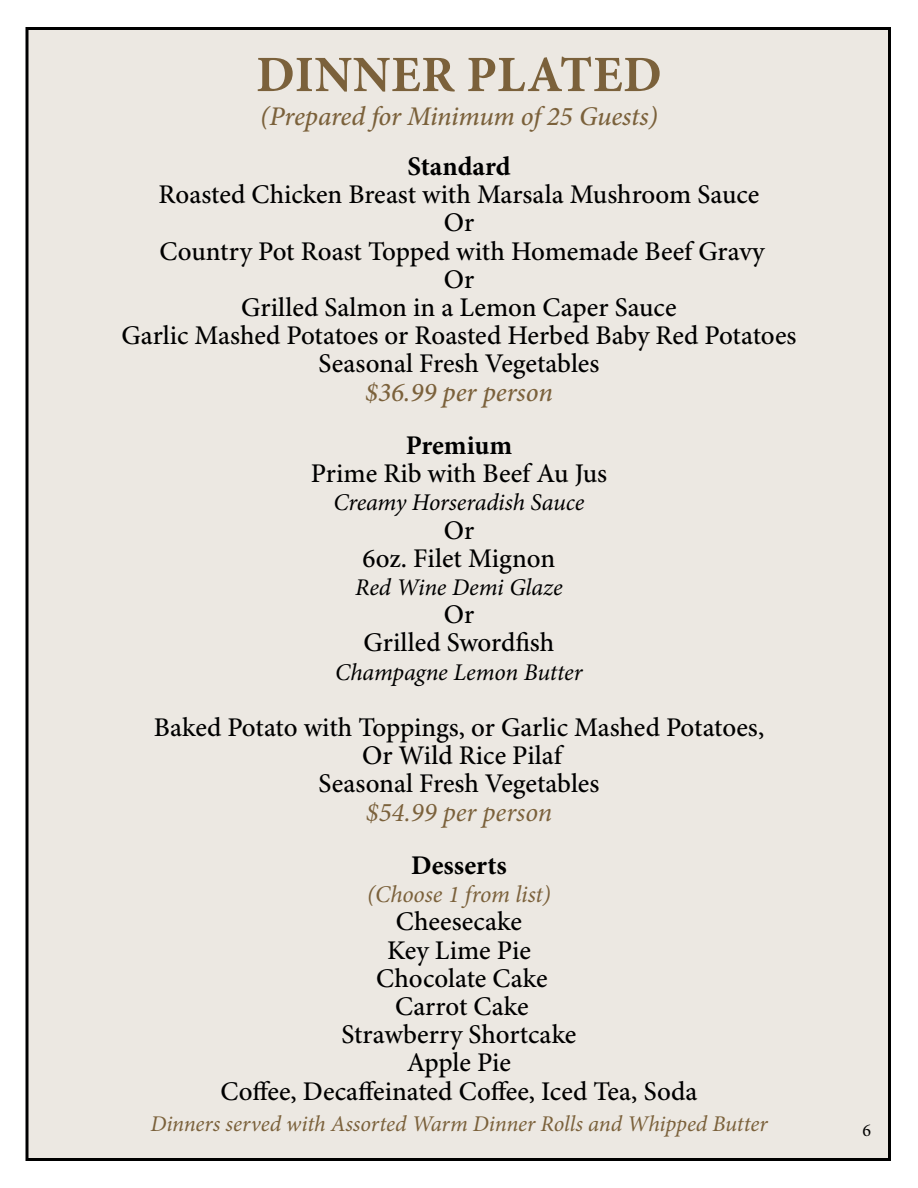
<style>
.page{position:relative;width:918px;height:1188px;background:#fff}
.page>*{position:absolute;margin:0;border:0;box-sizing:border-box;transform-origin:0 0}
.t1{font:700 51px "Minion Pro";letter-spacing:.01em;color:#7b613b}
.t2{font:500 27px/28.2px "Minion Pro";color:#000;text-align:center}
.t3{font:italic 500 27px "Minion Pro";letter-spacing:-.005em;color:#7b613b}
.t4{font:700 27px "Minion Pro";color:#000}
.t5{font:italic 27px "Minion Pro";color:#7b613b}
.t6{font:italic 24px "Minion Pro";letter-spacing:-.005em;color:#000}
.t7{font:italic 24px "Minion Pro";letter-spacing:-.005em;color:#7b613b}
.t8{font:italic 22.5px "Minion Pro";letter-spacing:-.005em;color:#7b613b}
.t9{font:18px "Minion Pro";color:#000}
</style>
<div class="page">
<div style="left:26px;top:27px;width:865px;height:1134px;background:#ece8e2;border:3px solid #000"></div>
<h1 class="t1" style="left:256px;top:39px;width:407px">DINNER PLATED</h1>
<p class="t3" style="left:260px;top:100px;width:399px">(Prepared for Minimum of 25 Guests)</p>
<p class="t4" style="left:407px;top:147px;width:105px">Standard</p>
<p class="t2" style="left:122px;top:182px;width:676px">Roasted Chicken Breast with Marsala Mushroom Sauce<br>Or<br>Country Pot Roast Topped with Homemade Beef Gravy<br>Or<br>Grilled Salmon in a Lemon Caper Sauce<br>Garlic Mashed Potatoes or Roasted Herbed Baby Red Potatoes<br>Seasonal Fresh Vegetables</p>
<p class="t3" style="left:365px;top:376px;width:189px">$36.99 per person</p>
<p class="t4" style="left:406px;top:426px;width:108px">Premium</p>
<p class="t2" style="left:311px;top:461px;width:298px">Prime Rib with Beef Au Jus</p>
<p class="t6" style="left:333px;top:486px;width:253px">Creamy Horseradish Sauce</p>
<p class="t2" style="left:363px;top:517px;width:194px">Or<br>6oz. Filet Mignon</p>
<p class="t6" style="left:355px;top:571px;width:209px">Red Wine Demi Glaze</p>
<p class="t2" style="left:364px;top:602px;width:192px">Or<br>Grilled Swordfish</p>
<p class="t6" style="left:335px;top:656px;width:249px">Champagne Lemon Butter</p>
<p class="t2" style="left:154px;top:714px;width:612px">Baked Potato with Toppings, or Garlic Mashed Potatoes,<br>Or Wild Rice Pilaf<br>Seasonal Fresh Vegetables</p>
<p class="t5" style="left:366px;top:794px;width:188px">$54.99 per person</p>
<p class="t4" style="left:411px;top:846px;width:97px">Desserts</p>
<p class="t7" style="left:367px;top:878px;width:185px">(Choose 1 from list)</p>
<p class="t2" style="left:220px;top:909px;width:479px">Cheesecake<br>Key Lime Pie<br>Chocolate Cake<br>Carrot Cake<br>Strawberry Shortcake<br>Apple Pie<br>Coffee, Decaffeinated Coffee, Iced Tea, Soda</p>
<p class="t8" style="left:150px;top:1108px;width:619px">Dinners served with Assorted Warm Dinner Rolls and Whipped Butter</p>
<p class="t9" style="left:863px;top:1118px;width:10px">6</p>
</div>
